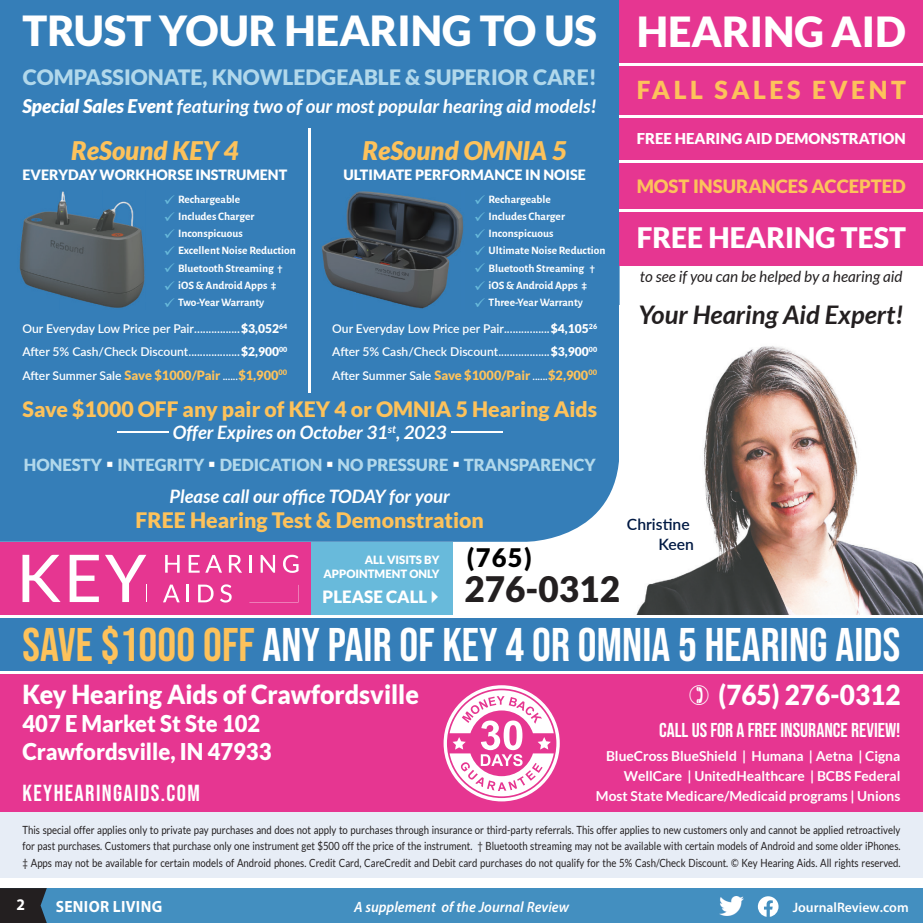
<style>
.page{position:relative;width:923px;height:923px;background:#fff}
.page>*{position:absolute;margin:0;border:0;box-sizing:border-box;transform-origin:0 0}
.t1{font:47px "Bebas Neue";letter-spacing:.005em;color:#fff}
.t2{font:900 41.5px "Lato";color:#fff}
.t3{font:900 28.12px "Lato";color:#fff}
.t4{font:900 27.5px "Lato";color:#fff;scale:.95 1}
.t5{font:900 26.25px "Lato";color:#fff;scale:.95 1}
.t6{font:italic 900 25.62px "Lato";color:#fdc25b}
.t7{font:italic 700 25.62px "Lato";color:#231f20}
.t8{font:900 25.5px "Lato";color:#000}
.t9{font:900 24.75px "Lato";letter-spacing:.14em;color:#fdc25b}
.t10{font:900 23.12px/27.8px "Lato";color:#fff;scale:.95 1}
.t11{font:23.12px "Bebas Neue";letter-spacing:.06em;color:#fff}
.t12{font:900 21.38px "Lato";color:#fdc25b}
.t13{font:900 21.25px "Lato";color:#fdc25b}
.t14{font:900 21.25px "Lato";color:#b1d8eb}
.t15{font:20px "Bebas Neue";color:#fff}
.t16{font:italic 700 18.88px "Lato";color:#fff}
.t17{font:italic 700 18.5px "Lato";color:#fff}
.t18{font:900 18.38px "Lato";color:#fdc25b}
.t19{font:900 16.88px "Lato";color:#fff}
.t20{font:900 16.62px "Lato";color:#b1d8eb}
.t21{font:700 16.25px "Myriad Pro";letter-spacing:.02em;color:#fff;scale:.95 1}
.t22{font:600 15.62px/19.9px "Lato";color:#001943;text-align:right}
.t23{font:italic 15.25px "Lato";color:#231f20}
.t24{font:italic 600 15px "Myriad Pro";color:#fff;scale:.95 1}
.t25{font:900 15px "Lato";color:#fff}
.t26{font:900 14.25px "Lato";color:#fff}
.t27{font:700 13.75px/20px "Lato";color:#fff;text-align:right}
.t28{font:600 13.75px "Myriad Pro";color:#fff}
.t29{font:900 12.75px "Lato";color:#fdc25b}
.t30{font:600 12.12px/23px "Lato";color:#fff}
.t31{font:700 11.38px "Alegreya Sans";color:#fff}
.t32{font:900 11.38px/13.6px "Lato";color:#fff;text-align:right}
.t33{font:11.25px/16.2px "Lato";color:#231f20;text-align:justify;scale:.85 1}
.s1{font-weight:900}
.s2{color:#68badb}
.s3{font-weight:600;font-size:12.12px;color:#fff}
.s4{font-weight:400;font-size:12.12px;color:#fff}
.s5{font-size:35.12px;color:#231f20}
.s6{color:#fdc25b}
</style>
<div class="page">
<div style="left:0;top:888px;width:922px;height:34px;background:#438fc0"></div>
<svg style="left:0;top:888px;width:47px;height:34px;background:#25272b"></svg>
<svg style="left:757px;top:896px;width:21px;height:20px"></svg>
<img style="left:719px;top:896px;width:24px;height:19px">
<div style="left:310px;top:542px;width:142px;height:73px;background:#68badb"></div>
<div style="left:0;top:0;width:619px;height:542px;background:#357eb8"></div>
<img style="left:636px;top:346px;width:286px;height:269px">
<div style="left:619px;top:162px;width:303px;height:48px;background:#e63691"></div>
<div style="left:619px;top:210px;width:303px;height:55px;background:#e63691"></div>
<hr style="left:619px;top:209px;width:303px;height:2px;background:#fff">
<div style="left:619px;top:116px;width:303px;height:46px;background:#e63691"></div>
<hr style="left:619px;top:160px;width:303px;height:3px;background:#fff">
<div style="left:619px;top:0;width:303px;height:64px;background:#e63691"></div>
<div style="left:619px;top:64px;width:303px;height:52px;background:#e63691"></div>
<hr style="left:619px;top:115px;width:303px;height:2px;background:#fff">
<hr style="left:619px;top:63px;width:303px;height:3px;background:#fff">
<div style="left:0;top:542px;width:310px;height:73px;background:#e63691"></div>
<svg style="left:165px;top:555px;width:15px;height:17px"></svg>
<svg style="left:189px;top:555px;width:33px;height:17px"></svg>
<svg style="left:229px;top:555px;width:13px;height:17px"></svg>
<svg style="left:249px;top:555px;width:2px;height:17px"></svg>
<svg style="left:260px;top:555px;width:15px;height:17px"></svg>
<svg style="left:283px;top:554px;width:15px;height:19px"></svg>
<svg style="left:163px;top:584px;width:17px;height:18px"></svg>
<hr style="left:186px;top:584px;width:3px;height:18px;background:#fff">
<svg style="left:198px;top:584px;width:15px;height:18px"></svg>
<svg style="left:220px;top:584px;width:12px;height:18px"></svg>
<svg style="left:22px;top:555px;width:39px;height:47px"></svg>
<svg style="left:70px;top:555px;width:29px;height:47px"></svg>
<svg style="left:105px;top:555px;width:42px;height:47px"></svg>
<img style="left:18px;top:190px;width:128px;height:120px">
<img style="left:320px;top:190px;width:144px;height:120px">
<hr style="left:308px;top:128px;width:3px;height:265px;background:#fff">
<hr style="left:451px;top:431px;width:51px;height:2px;background:#fff">
<hr style="left:118px;top:431px;width:51px;height:2px;background:#fff">
<div style="left:0;top:615px;width:922px;height:59px;background:#357eb8"></div>
<div style="left:0;top:674px;width:922px;height:145px;background:#e63691"></div>
<div style="left:0;top:812px;width:922px;height:66px;background:#e7edf6"></div>
<svg style="left:443px;top:685px;width:116px;height:116px"></svg>
<hr style="left:0;top:615px;width:922px;height:2px;background:#fff">
<hr style="left:0;top:671px;width:922px;height:3px;background:#fff">
<svg style="left:107px;top:462px;width:5px;height:5px"></svg>
<svg style="left:209px;top:462px;width:5px;height:5px"></svg>
<svg style="left:327px;top:462px;width:5px;height:5px"></svg>
<svg style="left:453px;top:462px;width:6px;height:5px"></svg>
<h2 class="t2" style="left:22px;top:7px;width:576px">TRUST YOUR HEARING TO US</h2>
<h3 class="t14" style="left:23px;top:65px;width:575px">COMPASSIONATE, KNOWLEDGEABLE &amp; SUPERIOR CARE!</h3>
<h3 class="t16" style="left:22px;top:95px;width:576px"><span class="s1">Special Sales Event</span> featuring two of our most popular hearing aid models!</h3>
<h3 class="t6" style="left:71px;top:136px;width:169px">ReSound KEY 4</h3>
<p class="t26" style="left:22px;top:167px;width:266px">EVERYDAY WORKHORSE INSTRUMENT</p>
<p class="t31" style="left:164px;top:191px;width:78px"><span class="s2">✓</span> Rechargeable</p>
<p class="t31" style="left:164px;top:208px;width:92px"><span class="s2">✓</span> Includes Charger</p>
<p class="t31" style="left:164px;top:225px;width:81px"><span class="s2">✓</span> Inconspicuous</p>
<p class="t31" style="left:164px;top:242px;width:133px"><span class="s2">✓</span> Excellent Noise Reduction</p>
<p class="t31" style="left:164px;top:259px;width:121px"><span class="s2">✓</span> Bluetooth Streaming †</p>
<p class="t31" style="left:164px;top:276px;width:114px"><span class="s2">✓</span> iOS &amp; Android Apps ‡</p>
<p class="t31" style="left:164px;top:294px;width:102px"><span class="s2">✓</span> Two-Year Warranty</p>
<p class="t30" style="left:22px;top:316px;width:266px">Our Everyday Low Price per Pair ................<span class="s1">$3,052</span><sup>64<br></sup>After 5% Cash/Check Discount ..................<span class="s1">$2,900</span><sup>00</sup></p>
<p class="t29" style="left:22px;top:367px;width:266px"><span class="s3">After Summer Sale</span> Save $1000/Pair <span class="s4">......</span>$1,900<sup>00</sup></p>
<h3 class="t6" style="left:362px;top:136px;width:206px">ReSound OMNIA 5</h3>
<p class="t26" style="left:343px;top:167px;width:244px">ULTIMATE PERFORMANCE IN NOISE</p>
<p class="t31" style="left:474px;top:191px;width:78px"><span class="s2">✓</span> Rechargeable</p>
<p class="t31" style="left:474px;top:208px;width:92px"><span class="s2">✓</span> Includes Charger</p>
<p class="t31" style="left:474px;top:225px;width:81px"><span class="s2">✓</span> Inconspicuous</p>
<p class="t31" style="left:474px;top:242px;width:133px"><span class="s2">✓</span> Ultimate Noise Reduction</p>
<p class="t31" style="left:474px;top:259px;width:122px"><span class="s2">✓</span> Bluetooth Streaming †</p>
<p class="t31" style="left:474px;top:276px;width:114px"><span class="s2">✓</span> iOS &amp; Android Apps ‡</p>
<p class="t31" style="left:474px;top:294px;width:110px"><span class="s2">✓</span> Three-Year Warranty</p>
<p class="t30" style="left:332px;top:316px;width:266px">Our Everyday Low Price per Pair ................<span class="s1">$4,105</span><sup>26<br></sup>After 5% Cash/Check Discount ..................<span class="s1">$3,900</span><sup>00</sup></p>
<p class="t29" style="left:332px;top:367px;width:266px"><span class="s3">After Summer Sale</span> Save $1000/Pair <span class="s4">......</span>$2,900<sup>00</sup></p>
<h3 class="t13" style="left:22px;top:397px;width:576px">Save $1000 OFF any pair of KEY 4 or OMNIA 5 Hearing Aids</h3>
<h3 class="t17" style="left:173px;top:422px;width:275px">Offer Expires on October 31<sup>st</sup>, 2023</h3>
<h3 class="t20" style="left:24px;top:455px;width:573px">HONESTY INTEGRITY DEDICATION NO PRESSURE TRANSPARENCY</h3>
<h3 class="t17" style="left:169px;top:485px;width:282px">Please call our office TODAY for your</h3>
<h3 class="t12" style="left:136px;top:508px;width:350px">FREE Hearing Test &amp; Demonstration</h3>
<p class="t32" style="left:323px;top:553px;width:117px">ALL VISITS BY<br>APPOINTMENT ONLY</p>
<h3 class="t19" style="left:322px;top:586px;width:299px">PLEASE CALL <span class="s5">276-0312</span></h3>
<h3 class="t8" style="left:467px;top:542px;width:66px">(765)</h3>
<h2 class="t2" style="left:636px;top:8px;width:271px">HEARING AID</h2>
<h3 class="t9" style="left:636px;top:75px;width:271px">FALL SALES EVENT</h3>
<h3 class="t25" style="left:636px;top:130px;width:270px">FREE HEARING AID DEMONSTRATION</h3>
<h3 class="t18" style="left:636px;top:175px;width:271px">MOST INSURANCES ACCEPTED</h3>
<h3 class="t3" style="left:636px;top:221px;width:271px">FREE HEARING TEST</h3>
<h3 class="t23" style="left:640px;top:268px;width:264px">to see if you can be helped by a hearing aid</h3>
<h3 class="t7" style="left:638px;top:299px;width:267px">Your Hearing Aid Expert!</h3>
<h3 class="t22" style="left:627px;top:513px;width:68px">Christine<br>Keen</h3>
<h1 class="t1" style="left:23px;top:618px;width:879px"><span class="s6">SAVE $1000 OFF</span> ANY PAIR OF KEY 4 OR OMNIA 5 HEARING AIDS</h1>
<h3 class="t5" style="left:22px;top:679px;width:419px">Key Hearing Aids of Crawfordsville</h3>
<h3 class="t10" style="left:22px;top:709px;width:263px">407 E Market St Ste 102<br>Crawfordsville, IN 47933</h3>
<h3 class="t11" style="left:22px;top:780px;width:179px">KEYHEARINGAIDS.COM</h3>
<h3 class="t4" style="left:718px;top:679px;width:193px">(765) 276-0312</h3>
<h3 class="t15" style="left:659px;top:718px;width:243px">CALL US FOR A FREE INSURANCE REVIEW!</h3>
<p class="t27" style="left:596px;top:746px;width:306px">BlueCross BlueShield | Humana | Aetna | Cigna<br>WellCare | UnitedHealthcare | BCBS Federal<br>Most State Medicare/Medicaid programs | Unions</p>
<p class="t33" style="left:22px;top:821px;width:1034px">This special offer applies only to private pay purchases and does not apply to purchases through insurance or third-party referrals. This offer applies to new customers only and cannot be applied retroactively for past purchases. Customers that purchase only one instrument get $500 off the price of the instrument. † Bluetooth streaming may not be available with certain models of Android and some older iPhones. ‡ Apps may not be available for certain models of Android phones. Credit Card, CareCredit and Debit card purchases do not qualify for the 5% Cash/Check Discount. © Key Hearing Aids. All rights reserved.</p>
<h3 class="t21" style="left:17px;top:894px;width:11px">2</h3>
<h3 class="t21" style="left:56px;top:895px;width:113px">SENIOR LIVING</h3>
<h3 class="t24" style="left:354px;top:897px;width:228px">A supplement of the Journal Review</h3>
<p class="t28" style="left:792px;top:898px;width:117px">JournalReview.com</p>
</div>
